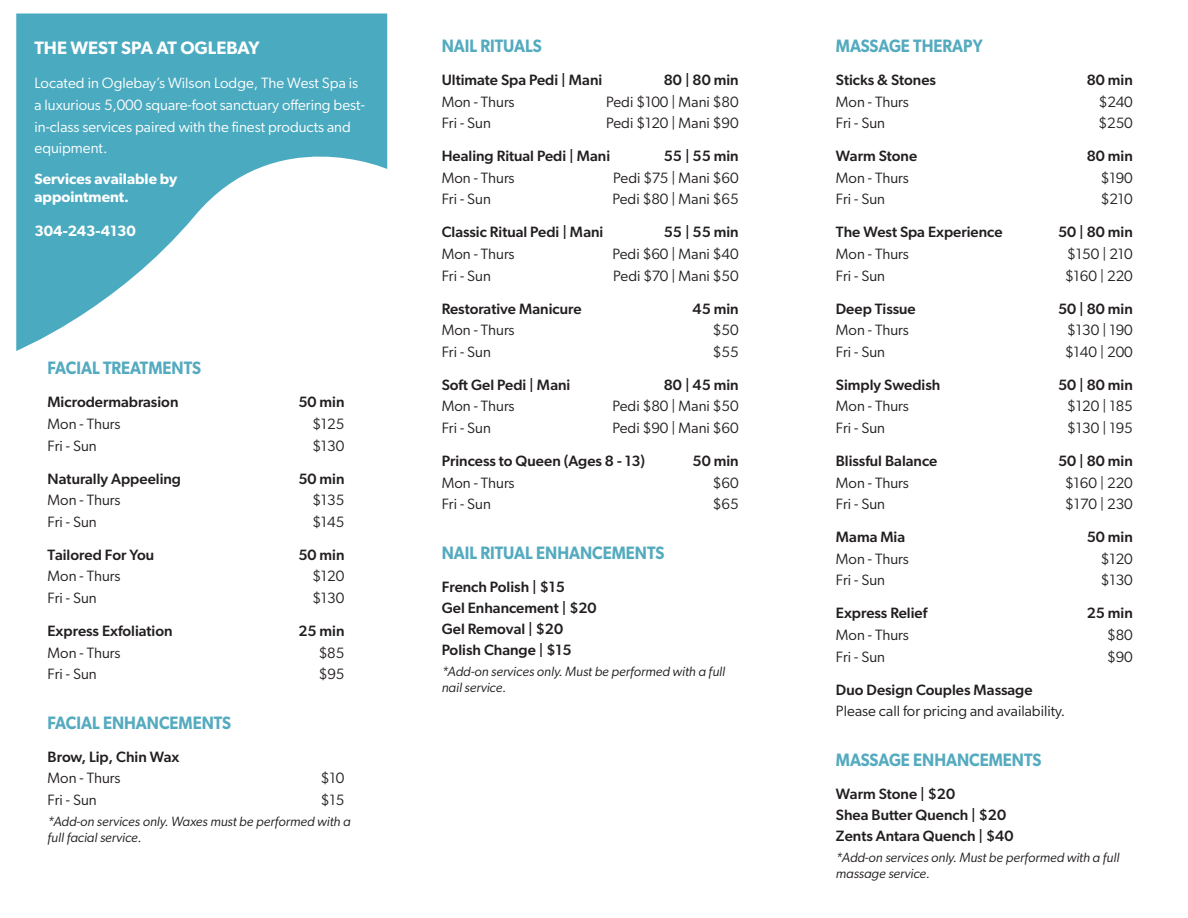
<style>
.page{position:relative;width:1188px;height:918px;background:#fff}
.page>*{position:absolute;margin:0;border:0;box-sizing:border-box;transform-origin:0 0}
.t1{font:600 18px "Gibson";color:#54aabf;scale:.9 1}
.t2{font:600 18px "Gibson";color:#fff}
.t3{font:15px "Gibson";color:#231f20}
.t4{font:500 15px "Gibson";color:#231f20}
.t5{font:15px/21.6px "Gibson";color:#fff}
.t6{font:600 15px "Gibson";color:#fff}
.t7{font:italic 13.5px/16.5px "Gibson";color:#231f20}
</style>
<div class="page">
<svg style="left:16px;top:14px;width:371px;height:337px;fill:#4aaac0"></svg>
<p class="t2" style="left:35px;top:37px;width:227px">THE WEST SPA AT OGLEBAY</p>
<p class="t5" style="left:35px;top:72px;width:332px">Located in Oglebay’s Wilson Lodge, The West Spa is a luxurious 5,000 square-foot sanctuary offering best&shy;in-class services paired with the finest products and equipment.</p>
<p class="t6" style="left:35px;top:170px;width:144px">Services available by</p>
<p class="t6" style="left:35px;top:188px;width:96px">appointment.</p>
<p class="t6" style="left:35px;top:222px;width:103px">304-243-4130</p>
<p class="t1" style="left:48px;top:357px;width:172px">FACIAL TREATMENTS</p>
<p class="t4" style="left:48px;top:393px;width:132px">Microdermabrasion</p>
<p class="t4" style="left:298px;top:393px;width:48px">50 min</p>
<p class="t3" style="left:48px;top:415px;width:74px">Mon - Thurs</p>
<p class="t3" style="left:312px;top:415px;width:34px">$125</p>
<p class="t3" style="left:48px;top:436px;width:51px">Fri - Sun</p>
<p class="t3" style="left:312px;top:436px;width:34px">$130</p>
<p class="t4" style="left:48px;top:469px;width:135px">Naturally Appeeling</p>
<p class="t4" style="left:298px;top:469px;width:48px">50 min</p>
<p class="t3" style="left:48px;top:491px;width:74px">Mon - Thurs</p>
<p class="t3" style="left:312px;top:491px;width:34px">$135</p>
<p class="t3" style="left:48px;top:513px;width:51px">Fri - Sun</p>
<p class="t3" style="left:312px;top:513px;width:34px">$145</p>
<p class="t4" style="left:48px;top:546px;width:108px">Tailored For You</p>
<p class="t4" style="left:298px;top:546px;width:48px">50 min</p>
<p class="t3" style="left:48px;top:567px;width:74px">Mon - Thurs</p>
<p class="t3" style="left:312px;top:567px;width:34px">$120</p>
<p class="t3" style="left:48px;top:589px;width:51px">Fri - Sun</p>
<p class="t3" style="left:312px;top:589px;width:34px">$130</p>
<p class="t4" style="left:48px;top:622px;width:127px">Express Exfoliation</p>
<p class="t4" style="left:298px;top:622px;width:48px">25 min</p>
<p class="t3" style="left:48px;top:643px;width:74px">Mon - Thurs</p>
<p class="t3" style="left:319px;top:643px;width:27px">$85</p>
<p class="t3" style="left:48px;top:665px;width:51px">Fri - Sun</p>
<p class="t3" style="left:319px;top:665px;width:27px">$95</p>
<p class="t1" style="left:48px;top:712px;width:206px">FACIAL ENHANCEMENTS</p>
<p class="t4" style="left:48px;top:748px;width:133px">Brow, Lip, Chin Wax</p>
<p class="t3" style="left:48px;top:769px;width:74px">Mon - Thurs</p>
<p class="t3" style="left:321px;top:769px;width:25px">$10</p>
<p class="t3" style="left:48px;top:791px;width:51px">Fri - Sun</p>
<p class="t3" style="left:321px;top:791px;width:25px">$15</p>
<p class="t7" style="left:48px;top:813px;width:305px">*Add-on services only. Waxes must be performed with a full facial service.</p>
<p class="t1" style="left:442px;top:35px;width:113px">NAIL RITUALS</p>
<p class="t4" style="left:442px;top:71px;width:162px">Ultimate Spa Pedi | Mani</p>
<p class="t4" style="left:664px;top:71px;width:76px">80 | 80 min</p>
<p class="t3" style="left:442px;top:92px;width:74px">Mon - Thurs</p>
<p class="t3" style="left:606px;top:92px;width:134px">Pedi $100 | Mani $80</p>
<p class="t3" style="left:442px;top:114px;width:51px">Fri - Sun</p>
<p class="t3" style="left:606px;top:114px;width:134px">Pedi $120 | Mani $90</p>
<p class="t4" style="left:442px;top:147px;width:170px">Healing Ritual Pedi | Mani</p>
<p class="t4" style="left:664px;top:147px;width:76px">55 | 55 min</p>
<p class="t3" style="left:442px;top:169px;width:74px">Mon - Thurs</p>
<p class="t3" style="left:613px;top:169px;width:127px">Pedi $75 | Mani $60</p>
<p class="t3" style="left:442px;top:190px;width:51px">Fri - Sun</p>
<p class="t3" style="left:612px;top:190px;width:128px">Pedi $80 | Mani $65</p>
<p class="t4" style="left:442px;top:223px;width:163px">Classic Ritual Pedi | Mani</p>
<p class="t4" style="left:664px;top:223px;width:76px">55 | 55 min</p>
<p class="t3" style="left:442px;top:245px;width:74px">Mon - Thurs</p>
<p class="t3" style="left:612px;top:245px;width:128px">Pedi $60 | Mani $40</p>
<p class="t3" style="left:442px;top:266px;width:51px">Fri - Sun</p>
<p class="t3" style="left:613px;top:266px;width:127px">Pedi $70 | Mani $50</p>
<p class="t4" style="left:442px;top:299px;width:141px">Restorative Manicure</p>
<p class="t4" style="left:693px;top:299px;width:48px">45 min</p>
<p class="t3" style="left:442px;top:321px;width:74px">Mon - Thurs</p>
<p class="t3" style="left:713px;top:321px;width:27px">$50</p>
<p class="t3" style="left:442px;top:343px;width:51px">Fri - Sun</p>
<p class="t3" style="left:713px;top:343px;width:27px">$55</p>
<p class="t4" style="left:442px;top:376px;width:130px">Soft Gel Pedi | Mani</p>
<p class="t4" style="left:664px;top:376px;width:76px">80 | 45 min</p>
<p class="t3" style="left:442px;top:397px;width:74px">Mon - Thurs</p>
<p class="t3" style="left:612px;top:397px;width:128px">Pedi $80 | Mani $50</p>
<p class="t3" style="left:442px;top:419px;width:51px">Fri - Sun</p>
<p class="t3" style="left:612px;top:419px;width:128px">Pedi $90 | Mani $60</p>
<p class="t4" style="left:442px;top:452px;width:205px">Princess to Queen (Ages 8 - 13)</p>
<p class="t4" style="left:693px;top:452px;width:48px">50 min</p>
<p class="t3" style="left:442px;top:473px;width:74px">Mon - Thurs</p>
<p class="t3" style="left:713px;top:473px;width:27px">$60</p>
<p class="t3" style="left:442px;top:495px;width:51px">Fri - Sun</p>
<p class="t3" style="left:713px;top:495px;width:27px">$65</p>
<p class="t1" style="left:442px;top:542px;width:249px">NAIL RITUAL ENHANCEMENTS</p>
<p class="t4" style="left:442px;top:577px;width:125px">French Polish | $15</p>
<p class="t4" style="left:442px;top:598px;width:156px">Gel Enhancement | $20</p>
<p class="t4" style="left:442px;top:619px;width:123px">Gel Removal | $20</p>
<p class="t4" style="left:442px;top:640px;width:131px">Polish Change | $15</p>
<p class="t7" style="left:442px;top:663px;width:285px">*Add-on services only. Must be performed with a full nail service.</p>
<p class="t1" style="left:836px;top:35px;width:165px">MASSAGE THERAPY</p>
<p class="t4" style="left:836px;top:71px;width:102px">Sticks &amp; Stones</p>
<p class="t4" style="left:1087px;top:71px;width:48px">80 min</p>
<p class="t3" style="left:836px;top:92px;width:74px">Mon - Thurs</p>
<p class="t3" style="left:1099px;top:92px;width:36px">$240</p>
<p class="t3" style="left:836px;top:114px;width:51px">Fri - Sun</p>
<p class="t3" style="left:1099px;top:114px;width:36px">$250</p>
<p class="t4" style="left:836px;top:147px;width:83px">Warm Stone</p>
<p class="t4" style="left:1087px;top:147px;width:48px">80 min</p>
<p class="t3" style="left:836px;top:169px;width:74px">Mon - Thurs</p>
<p class="t3" style="left:1101px;top:169px;width:34px">$190</p>
<p class="t3" style="left:836px;top:190px;width:51px">Fri - Sun</p>
<p class="t3" style="left:1101px;top:190px;width:34px">$210</p>
<p class="t4" style="left:836px;top:223px;width:168px">The West Spa Experience</p>
<p class="t4" style="left:1058px;top:223px;width:76px">50 | 80 min</p>
<p class="t3" style="left:836px;top:245px;width:74px">Mon - Thurs</p>
<p class="t3" style="left:1067px;top:245px;width:67px">$150 | 210</p>
<p class="t3" style="left:836px;top:266px;width:51px">Fri - Sun</p>
<p class="t3" style="left:1065px;top:266px;width:69px">$160 | 220</p>
<p class="t4" style="left:836px;top:299px;width:81px">Deep Tissue</p>
<p class="t4" style="left:1058px;top:299px;width:76px">50 | 80 min</p>
<p class="t3" style="left:836px;top:321px;width:74px">Mon - Thurs</p>
<p class="t3" style="left:1067px;top:321px;width:67px">$130 | 190</p>
<p class="t3" style="left:836px;top:343px;width:51px">Fri - Sun</p>
<p class="t3" style="left:1065px;top:343px;width:69px">$140 | 200</p>
<p class="t4" style="left:836px;top:376px;width:106px">Simply Swedish</p>
<p class="t4" style="left:1058px;top:376px;width:76px">50 | 80 min</p>
<p class="t3" style="left:836px;top:397px;width:74px">Mon - Thurs</p>
<p class="t3" style="left:1067px;top:397px;width:67px">$120 | 185</p>
<p class="t3" style="left:836px;top:419px;width:51px">Fri - Sun</p>
<p class="t3" style="left:1067px;top:419px;width:67px">$130 | 195</p>
<p class="t4" style="left:836px;top:452px;width:103px">Blissful Balance</p>
<p class="t4" style="left:1058px;top:452px;width:76px">50 | 80 min</p>
<p class="t3" style="left:836px;top:473px;width:74px">Mon - Thurs</p>
<p class="t3" style="left:1065px;top:473px;width:69px">$160 | 220</p>
<p class="t3" style="left:836px;top:495px;width:51px">Fri - Sun</p>
<p class="t3" style="left:1065px;top:495px;width:69px">$170 | 230</p>
<p class="t4" style="left:836px;top:528px;width:71px">Mama Mia</p>
<p class="t4" style="left:1087px;top:528px;width:48px">50 min</p>
<p class="t3" style="left:836px;top:550px;width:74px">Mon - Thurs</p>
<p class="t3" style="left:1101px;top:550px;width:34px">$120</p>
<p class="t3" style="left:836px;top:571px;width:51px">Fri - Sun</p>
<p class="t3" style="left:1101px;top:571px;width:34px">$130</p>
<p class="t4" style="left:836px;top:604px;width:93px">Express Relief</p>
<p class="t4" style="left:1087px;top:604px;width:48px">25 min</p>
<p class="t3" style="left:836px;top:626px;width:74px">Mon - Thurs</p>
<p class="t3" style="left:1107px;top:626px;width:27px">$80</p>
<p class="t3" style="left:836px;top:647px;width:51px">Fri - Sun</p>
<p class="t3" style="left:1107px;top:647px;width:27px">$90</p>
<p class="t4" style="left:836px;top:680px;width:198px">Duo Design Couples Massage</p>
<p class="t3" style="left:836px;top:702px;width:231px">Please call for pricing and availability.</p>
<p class="t1" style="left:836px;top:749px;width:230px">MASSAGE ENHANCEMENTS</p>
<p class="t4" style="left:836px;top:784px;width:121px">Warm Stone | $20</p>
<p class="t4" style="left:836px;top:805px;width:172px">Shea Butter Quench | $20</p>
<p class="t4" style="left:836px;top:826px;width:179px">Zents Antara Quench | $40</p>
<p class="t7" style="left:836px;top:849px;width:285px">*Add-on services only. Must be performed with a full</p>
<p class="t7" style="left:836px;top:865px;width:96px">massage service.</p>
</div>
